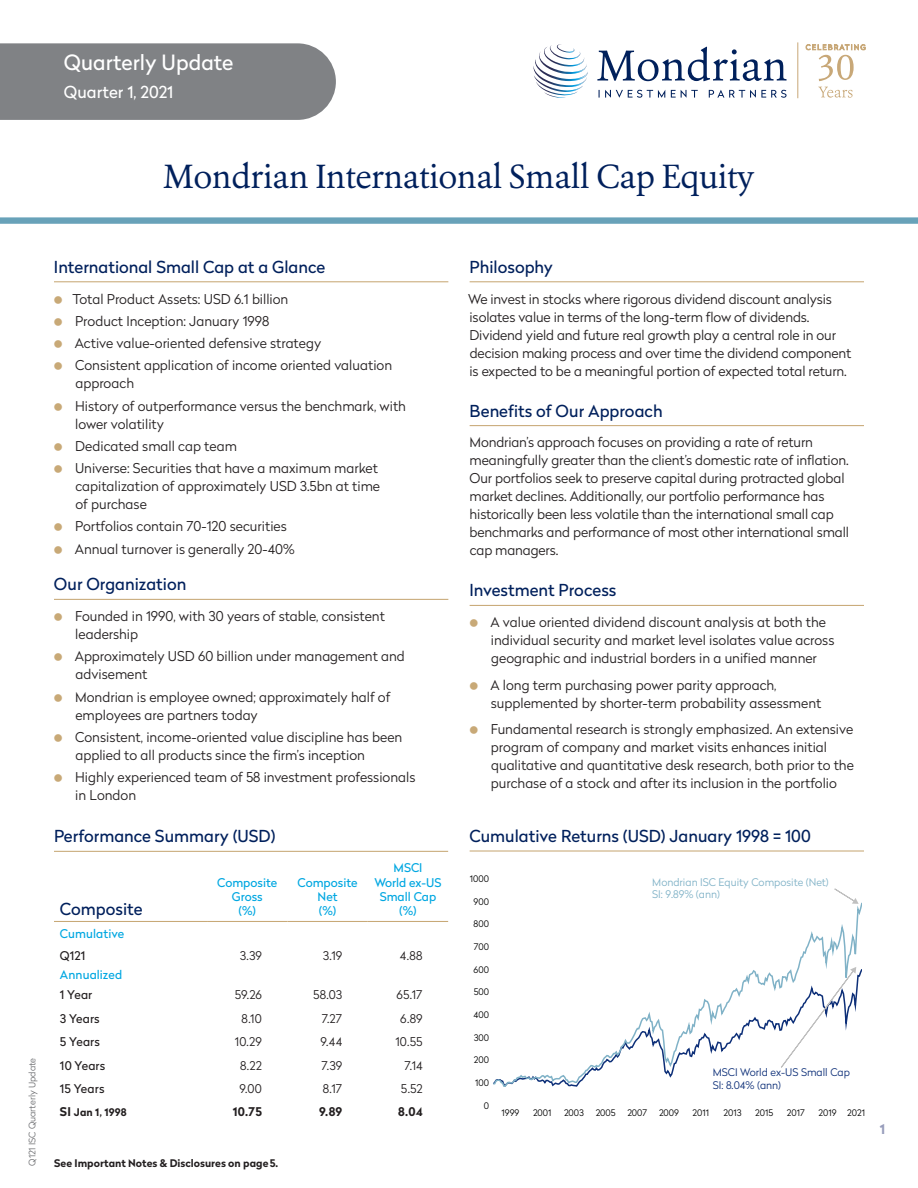
<style>
.page{position:relative;width:918px;height:1188px;background:#fff}
.page>*{position:absolute;margin:0;border:0;box-sizing:border-box;transform-origin:0 0}
.t1{font:33px "Erato";letter-spacing:-.015em;color:#00205c}
.t2{font:21px "Radikal";color:#fff}
.Heading_2{font:16.5px "Radikal";color:#00205c}
.t3{font:16.5px "Radikal";color:#fff}
.Bodytext{font:300 13.5px/18px "Radikal";color:#231f20}
.t4{font:700 13.5px "Radikal";color:#979dbb}
.t5{font:12px/14.4px "Radikal";color:#00a7e1;text-align:center}
.t6{font:300 12px "Radikal";letter-spacing:.015em;color:#231f20}
.t7{font:12px "Radikal";letter-spacing:.005em;color:#231f20}
.t8{font:700 12px "Radikal";letter-spacing:.01em;color:#231f20}
.t9{font:700 10.5px "Radikal";color:#231f20}
.t10{font:300 10.5px/12.6px "Radikal";color:#80b2c7}
.t11{font:300 10.5px/12.6px "Radikal";color:#0d2f78}
.t12{font:300 9px "Radikal";color:#000}
.t13{font:300 9px "Radikal";color:#6c6d70}
.s1{font-size:12px}
</style>
<div class="page">
<div style="left:0;top:217px;width:918px;height:7px;background:#68a2b9"></div>
<svg style="left:534px;top:44px;width:54px;height:54px"></svg>
<svg style="left:597px;top:47px;width:190px;height:34px"></svg>
<svg style="left:599px;top:90px;width:188px;height:8px"></svg>
<hr style="left:798px;top:42px;width:1px;height:56px;background:#c8a878">
<svg style="left:818px;top:87px;width:35px;height:11px"></svg>
<svg style="left:806px;top:44px;width:60px;height:37px"></svg>
<div style="left:0;top:43px;width:336px;height:77px;background:#808285"></div>
<hr style="left:54px;top:281px;width:394px;height:1px;background:#c8a977">
<hr style="left:54px;top:599px;width:394px;height:1px;background:#c8a977">
<hr style="left:470px;top:281px;width:394px;height:1px;background:#c8a977">
<hr style="left:470px;top:425px;width:394px;height:1px;background:#c8a977">
<hr style="left:470px;top:605px;width:394px;height:1px;background:#c8a977">
<hr style="left:470px;top:850px;width:394px;height:2px;background:#c8a977">
<svg style="left:493px;top:902px;width:369px;height:185px"></svg>
<svg style="left:834px;top:888px;width:25px;height:16px"></svg>
<svg style="left:780px;top:967px;width:76px;height:101px"></svg>
<hr style="left:54px;top:851px;width:394px;height:1px;background:#c8a977">
<hr style="left:54px;top:921px;width:153px;height:1px;background:#c8a977">
<hr style="left:207px;top:921px;width:80px;height:1px;background:#c8a977">
<hr style="left:287px;top:921px;width:81px;height:1px;background:#c8a977">
<hr style="left:368px;top:921px;width:80px;height:1px;background:#c8a977">
<h2 class="t2" style="left:64px;top:48px;width:171px">Quarterly Update</h2>
<p class="t3" style="left:64px;top:81px;width:111px">Quarter 1, 2021</p>
<h1 class="t1" style="left:163px;top:155px;width:593px">Mondrian International Small Cap Equity</h1>
<p class="t13" style="left:26px;top:1166px;width:109px;rotate:-90deg">Q121 ISC Quarterly Update</p>
<p class="Heading_2" style="left:54px;top:255px;width:273px">International Small Cap at a Glance</p>
<p class="Bodytext" style="left:73px;top:289px;width:217px">Total Product Assets: USD 6.1 billion</p>
<p class="Bodytext" style="left:75px;top:311px;width:196px">Product Inception: January 1998</p>
<p class="Bodytext" style="left:75px;top:334px;width:248px">Active value-oriented defensive strategy</p>
<p class="Bodytext" style="left:75px;top:356px;width:318px">Consistent application of income oriented valuation approach</p>
<p class="Bodytext" style="left:75px;top:396px;width:332px">History of outperformance versus the benchmark, with lower volatility</p>
<p class="Bodytext" style="left:75px;top:436px;width:163px">Dedicated small cap team</p>
<p class="Bodytext" style="left:75px;top:459px;width:307px">Universe: Securities that have a maximum market capitalization of approximately USD 3.5bn at time of purchase</p>
<p class="Bodytext" style="left:75px;top:517px;width:213px">Portfolios contain 70-120 securities</p>
<p class="Bodytext" style="left:75px;top:539px;width:221px">Annual turnover is generally 20-40%</p>
<p class="Heading_2" style="left:54px;top:573px;width:134px">Our Organization</p>
<p class="Bodytext" style="left:75px;top:607px;width:311px">Founded in 1990, with 30 years of stable, consistent leadership</p>
<p class="Bodytext" style="left:75px;top:647px;width:332px">Approximately USD 60 billion under management and advisement</p>
<p class="Bodytext" style="left:75px;top:687px;width:317px">Mondrian is employee owned; approximately half of employees are partners today</p>
<p class="Bodytext" style="left:75px;top:727px;width:329px">Consistent, income-oriented value discipline has been applied to all products since the firm’s inception</p>
<p class="Bodytext" style="left:75px;top:768px;width:342px">Highly experienced team of 58 investment professionals in London</p>
<p class="Heading_2" style="left:54px;top:825px;width:223px">Performance Summary (USD)</p>
<p class="Heading_2" style="left:60px;top:898px;width:84px">Composite</p>
<p class="t5" style="left:217px;top:875px;width:62px">Composite<br>Gross<br>(%)</p>
<p class="t5" style="left:298px;top:875px;width:62px">Composite<br>Net<br>(%)</p>
<p class="t5" style="left:374px;top:860px;width:69px">MSCI<br>World ex-US<br>Small Cap (%)</p>
<p class="t5" style="left:60px;top:926px;width:66px">Cumulative</p>
<p class="t7" style="left:60px;top:947px;width:27px">Q121</p>
<p class="t6" style="left:240px;top:947px;width:24px">3.39</p>
<p class="t6" style="left:323px;top:947px;width:21px">3.19</p>
<p class="t6" style="left:400px;top:947px;width:24px">4.88</p>
<p class="t5" style="left:60px;top:967px;width:64px">Annualized</p>
<p class="t7" style="left:60px;top:987px;width:34px">1 Year</p>
<p class="t6" style="left:235px;top:987px;width:29px">59.26</p>
<p class="t6" style="left:313px;top:987px;width:31px">58.03</p>
<p class="t6" style="left:397px;top:987px;width:27px">65.17</p>
<p class="t7" style="left:60px;top:1010px;width:41px">3 Years</p>
<p class="t6" style="left:242px;top:1010px;width:22px">8.10</p>
<p class="t6" style="left:322px;top:1010px;width:22px">7.27</p>
<p class="t6" style="left:400px;top:1010px;width:24px">6.89</p>
<p class="t7" style="left:60px;top:1033px;width:41px">5 Years</p>
<p class="t6" style="left:235px;top:1033px;width:29px">10.29</p>
<p class="t6" style="left:320px;top:1033px;width:23px">9.44</p>
<p class="t6" style="left:395px;top:1033px;width:29px">10.55</p>
<p class="t7" style="left:60px;top:1057px;width:47px">10 Years</p>
<p class="t6" style="left:240px;top:1057px;width:23px">8.22</p>
<p class="t6" style="left:322px;top:1057px;width:22px">7.39</p>
<p class="t6" style="left:405px;top:1057px;width:20px">7.14</p>
<p class="t7" style="left:60px;top:1080px;width:46px">15 Years</p>
<p class="t6" style="left:239px;top:1080px;width:24px">9.00</p>
<p class="t6" style="left:323px;top:1080px;width:21px">8.17</p>
<p class="t6" style="left:401px;top:1080px;width:23px">5.52</p>
<p class="t9" style="left:60px;top:1105px;width:68px"><span class="s1">SI</span> Jan 1, 1998</p>
<p class="t8" style="left:233px;top:1103px;width:31px">10.75</p>
<p class="t8" style="left:319px;top:1103px;width:25px">9.89</p>
<p class="t8" style="left:398px;top:1103px;width:26px">8.04</p>
<p class="t9" style="left:54px;top:1156px;width:226px">See Important Notes &amp; Disclosures on page 5.</p>
<p class="Heading_2" style="left:470px;top:255px;width:85px">Philosophy</p>
<p class="Bodytext" style="left:468px;top:289px;width:385px">We invest in stocks where rigorous dividend discount analysis isolates value in terms of the long-term flow of dividends.<br>Dividend yield and future real growth play a central role in our decision making process and over time the dividend component is expected to be a meaningful portion of expected total return.</p>
<p class="Heading_2" style="left:470px;top:399px;width:195px">Benefits of Our Approach</p>
<p class="Bodytext" style="left:470px;top:433px;width:381px">Mondrian’s approach focuses on providing a rate of return meaningfully greater than the client’s domestic rate of inflation.<br>Our portfolios seek to preserve capital during protracted global market declines. Additionally, our portfolio performance has historically been less volatile than the international small cap benchmarks and performance of most other international small cap managers.</p>
<p class="Heading_2" style="left:470px;top:579px;width:148px">Investment Process</p>
<p class="Bodytext" style="left:490px;top:613px;width:346px">A value oriented dividend discount analysis at both the individual security and market level isolates value across geographic and industrial borders in a unified manner</p>
<p class="Bodytext" style="left:490px;top:675px;width:332px">A long term purchasing power parity approach, supplemented by shorter-term probability assessment</p>
<p class="Bodytext" style="left:491px;top:720px;width:365px">Fundamental research is strongly emphasized. An extensive program of company and market visits enhances initial qualitative and quantitative desk research, both prior to the purchase of a stock and after its inclusion in the portfolio</p>
<p class="Heading_2" style="left:470px;top:824px;width:343px">Cumulative Returns (USD) January 1998 = 100</p>
<p class="t12" style="left:470px;top:872px;width:21px">1000</p>
<p class="t12" style="left:474px;top:895px;width:17px">900</p>
<p class="t12" style="left:474px;top:918px;width:17px">800</p>
<p class="t12" style="left:474px;top:940px;width:17px">700</p>
<p class="t12" style="left:474px;top:963px;width:17px">600</p>
<p class="t12" style="left:474px;top:986px;width:17px">500</p>
<p class="t12" style="left:474px;top:1008px;width:17px">400</p>
<p class="t12" style="left:474px;top:1031px;width:17px">300</p>
<p class="t12" style="left:474px;top:1054px;width:17px">200</p>
<p class="t12" style="left:475px;top:1077px;width:15px">100</p>
<p class="t12" style="left:484px;top:1099px;width:7px">0</p>
<p class="t10" style="left:652px;top:875px;width:178px">Mondrian ISC Equity Composite (Net)<br>SI: 9.89% (ann)</p>
<p class="t11" style="left:713px;top:1065px;width:139px">MSCI World ex-US Small Cap<br>SI: 8.04% (ann)</p>
<p class="t12" style="left:502px;top:1107px;width:19px">1999</p>
<p class="t12" style="left:533px;top:1107px;width:20px">2001</p>
<p class="t12" style="left:564px;top:1107px;width:21px">2003</p>
<p class="t12" style="left:596px;top:1107px;width:21px">2005</p>
<p class="t12" style="left:627px;top:1107px;width:21px">2007</p>
<p class="t12" style="left:659px;top:1107px;width:21px">2009</p>
<p class="t12" style="left:693px;top:1107px;width:18px">2011</p>
<p class="t12" style="left:724px;top:1107px;width:19px">2013</p>
<p class="t12" style="left:755px;top:1107px;width:19px">2015</p>
<p class="t12" style="left:787px;top:1107px;width:19px">2017</p>
<p class="t12" style="left:819px;top:1107px;width:48px">2019 2021</p>
<p class="t4" style="left:880px;top:1119px;width:7px">1</p>
</div>
